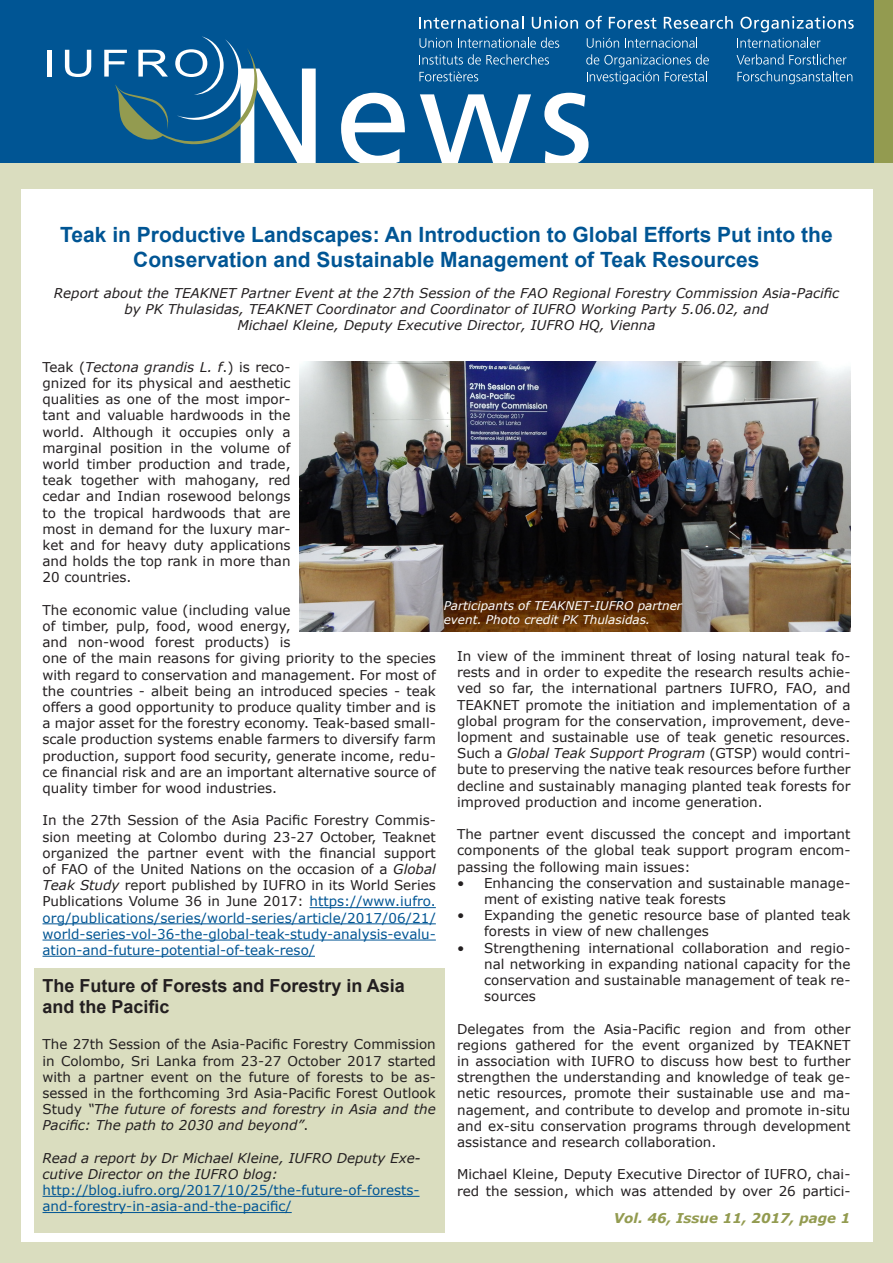
<style>
.page{position:relative;width:893px;height:1263px;background:#fff}
.page>*{position:absolute;margin:0;border:0;box-sizing:border-box;transform-origin:0 0}
.t1{font:700 21px "Arial";color:#005594}
.t2{font:700 18px/21.6px "Arial";color:#231f20}
.t3{font:13.5px/16.2px "Verdana";color:#231f20;text-align:justify}
.t4{font:italic 13.5px/16.2px "Verdana";color:#231f20}
.t5{font:13.5px/16.2px "Verdana";color:#005594}
.t6{font:italic 700 13.5px "Verdana";color:#939b50}
.t7{font:italic 12px/14.4px "Verdana";color:#fff}
.s1{font-style:italic}
.s2{color:#005594}
</style>
<div class="page">
<div style="left:0;top:0;width:892px;height:163px;background:#005594"></div>
<div style="left:875px;top:0;width:18px;height:163px;background:#939b50"></div>
<svg style="left:341px;top:93px;width:64px;height:71px"></svg>
<svg style="left:420px;top:94px;width:111px;height:70px"></svg>
<svg style="left:544px;top:93px;width:45px;height:71px"></svg>
<hr style="left:47px;top:50px;width:4px;height:27px;background:#fff">
<svg style="left:65px;top:50px;width:26px;height:27px"></svg>
<svg style="left:104px;top:36px;width:212px;height:128px"></svg>
<svg style="left:419px;top:16px;width:104px;height:13px"></svg>
<svg style="left:532px;top:16px;width:46px;height:13px"></svg>
<svg style="left:586px;top:16px;width:16px;height:13px"></svg>
<svg style="left:609px;top:17px;width:47px;height:12px"></svg>
<svg style="left:664px;top:16px;width:69px;height:13px"></svg>
<svg style="left:740px;top:16px;width:114px;height:16px"></svg>
<svg style="left:419px;top:38px;width:33px;height:10px"></svg>
<svg style="left:458px;top:38px;width:101px;height:10px"></svg>
<svg style="left:419px;top:54px;width:130px;height:11px"></svg>
<svg style="left:419px;top:71px;width:59px;height:10px"></svg>
<svg style="left:587px;top:38px;width:32px;height:10px"></svg>
<svg style="left:625px;top:38px;width:72px;height:10px"></svg>
<svg style="left:586px;top:54px;width:123px;height:30px"></svg>
<svg style="left:737px;top:38px;width:83px;height:10px"></svg>
<svg style="left:736px;top:54px;width:47px;height:11px"></svg>
<svg style="left:789px;top:54px;width:57px;height:11px"></svg>
<svg style="left:737px;top:71px;width:115px;height:13px"></svg>
<div style="left:0;top:164px;width:893px;height:1099px;background:#daddbf"></div>
<div style="left:21px;top:189px;width:851px;height:1053px;background:#fff"></div>
<hr style="left:309px;top:907px;width:127px;height:1px;background:#005594">
<hr style="left:43px;top:923px;width:393px;height:1px;background:#005594">
<hr style="left:43px;top:940px;width:393px;height:1px;background:#005594">
<hr style="left:43px;top:956px;width:272px;height:1px;background:#005594">
<img style="left:299px;top:361px;width:551px;height:270px">
<div style="left:34px;top:968px;width:410px;height:265px;background:#daddbf"></div>
<hr style="left:43px;top:1196px;width:377px;height:1px;background:#005594">
<hr style="left:43px;top:1212px;width:249px;height:1px;background:#005594">
<p class="t1" style="left:60px;top:220px;width:774px">Teak in Productive Landscapes: An Introduction to Global Efforts Put into the</p>
<p class="t1" style="left:133px;top:246px;width:628px">Conservation and Sustainable Management of Teak Resources</p>
<p class="t4" style="left:54px;top:284px;width:787px">Report about the TEAKNET Partner Event at the 27th Session of the FAO Regional Forestry Commission Asia-Pacific</p>
<p class="t4" style="left:124px;top:301px;width:646px">by PK Thulasidas, TEAKNET Coordinator and Coordinator of IUFRO Working Party 5.06.02, and</p>
<p class="t4" style="left:237px;top:317px;width:420px">Michael Kleine, Deputy Executive Director, IUFRO HQ, Vienna</p>
<p class="t3" style="left:43px;top:359px;width:250px">Teak (<span class="s1">Tectona grandis L. f</span>.) is reco&shy;gnized for its physical and aesthetic qualities as one of the most impor&shy;tant and valuable hardwoods in the world. Although it occupies only a marginal position in the volume of world timber production and trade, teak together with mahogany, red cedar and Indian rosewood belongs to the tropical hardwoods that are most in demand for the luxury mar&shy;ket and for heavy duty applications and holds the top rank in more than 20 countries.</p>
<p class="t3" style="left:43px;top:602px;width:395px;text-align:left">The economic value (including value<br>of timber, pulp, food, wood energy,<br>and non-wood forest products) is<br>one of the main reasons for giving priority to the species with regard to conservation and management. For most of the countries - albeit being an introduced species - teak offers a good opportunity to produce quality timber and is a major asset for the forestry economy. Teak-based small&shy;scale production systems enable farmers to diversify farm production, support food security, generate income, redu&shy;ce financial risk and are an important alternative source of quality timber for wood industries.</p>
<p class="t3" style="left:43px;top:812px;width:395px">In the 27th Session of the Asia Pacific Forestry Commis&shy;sion meeting at Colombo during 23-27 October, Teaknet organized the partner event with the financial support of FAO of the United Nations on the occasion of a <span class="s1">Global Teak Study</span> report published by IUFRO in its World Series Publications Volume 36 in June 2017: <span class="s2">https://www.iufro. org/publications/series/world-series/article/2017/06/21/ world-series-vol-36-the-global-teak-study-analysis-evalu&shy;ation-and-future-potential-of-teak-reso/</span></p>
<p class="t7" style="left:444px;top:598px;width:240px">Participants of TEAKNET-IUFRO partner event. Photo credit PK Thulasidas.</p>
<p class="t3" style="left:457px;top:648px;width:395px">In view of the imminent threat of losing natural teak fo&shy;rests and in order to expedite the research results achie&shy;ved so far, the international partners IUFRO, FAO, and TEAKNET promote the initiation and implementation of a global program for the conservation, improvement, deve&shy;lopment and sustainable use of teak genetic resources.<br>Such a <span class="s1">Global Teak Support Program</span> (GTSP) would contri&shy;bute to preserving the native teak resources before further decline and sustainably managing planted teak forests for improved production and income generation.</p>
<p class="t3" style="left:457px;top:826px;width:395px">The partner event discussed the concept and important components of the global teak support program encom&shy;passing the following main issues:</p>
<p class="t3" style="left:484px;top:875px;width:368px;text-indent:-27px">• Enhancing the conservation and sustainable manage&shy;ment of existing native teak forests</p>
<p class="t3" style="left:484px;top:907px;width:368px;text-indent:-27px">• Expanding the genetic resource base of planted teak forests in view of new challenges</p>
<p class="t3" style="left:484px;top:939px;width:368px;text-indent:-27px">• Strengthening international collaboration and regio&shy;nal networking in expanding national capacity for the conservation and sustainable management of teak re&shy;sources</p>
<p class="t3" style="left:457px;top:1020px;width:395px">Delegates from the Asia-Pacific region and from other regions gathered for the event organized by TEAKNET in association with IUFRO to discuss how best to further strengthen the understanding and knowledge of teak ge&shy;netic resources, promote their sustainable use and ma&shy;nagement, and contribute to develop and promote in-situ and ex-situ conservation programs through development assistance and research collaboration.</p>
<p class="t3" style="left:457px;top:1166px;width:395px">Michael Kleine, Deputy Executive Director of IUFRO, chai&shy;red the session, which was attended by over 26 partici-</p>
<p class="t2" style="left:43px;top:975px;width:364px">The Future of Forests and Forestry in Asia and the Pacific</p>
<p class="t3" style="left:43px;top:1036px;width:395px">The 27th Session of the Asia-Pacific Forestry Commission in Colombo, Sri Lanka from 23-27 October 2017 started with a partner event on the future of forests to be as&shy;sessed in the forthcoming 3rd Asia-Pacific Forest Outlook Study <span class="s1">“The future of forests and forestry in Asia and the Pacific: The path to 2030 and beyond”</span>.</p>
<p class="t4" style="left:43px;top:1149px;width:380px">Read a report by Dr Michael Kleine, IUFRO Deputy Exe&shy;cutive Director on the IUFRO blog:</p>
<p class="t5" style="left:43px;top:1182px;width:379px">http://blog.iufro.org/2017/10/25/the-future-of-forests&shy;and-forestry-in-asia-and-the-pacific/</p>
<p class="t6" style="left:614px;top:1209px;width:238px">Vol. 46, Issue 11, 2017, page 1</p>
</div>
